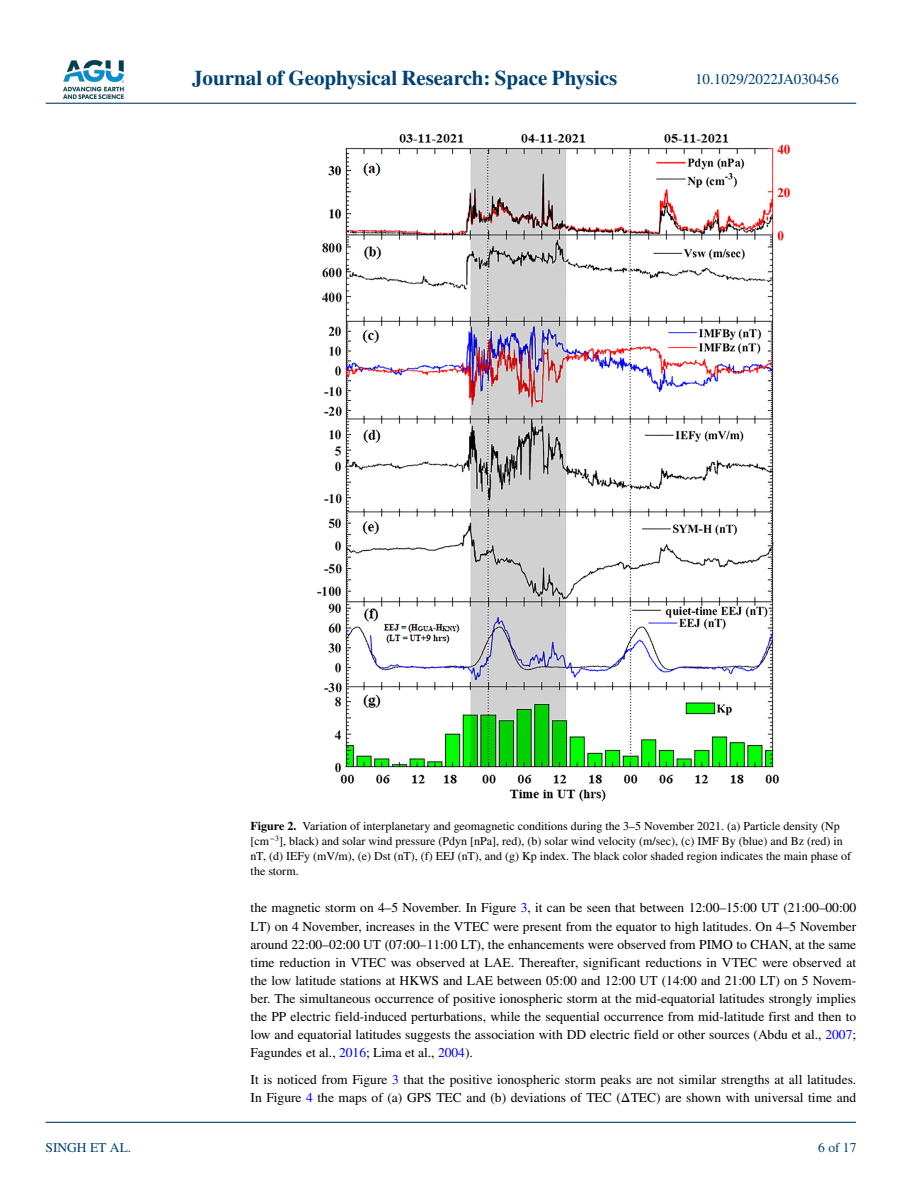
<style>
.page{position:relative;width:902px;height:1183px;background:#fff}
.page>*{position:absolute;margin:0;border:0;box-sizing:border-box;transform-origin:0 0}
.t1{font:700 21px "STIX";color:#004174}
.t2{font:15px "STIX";color:#004174}
.t3{font:13.5px/18px "STIX";color:#000;text-align:justify}
.t4{font:13.5px "STIX";color:#004174}
.t5{font:12px/15px "STIX";color:#000}
.s1{font-weight:700}
.s2{color:#00f}
</style>
<div class="page">
<img style="left:63px;top:60px;width:60px;height:39px">
<hr style="left:46px;top:103px;width:810px;height:1px;background:#004174">
<hr style="left:45px;top:1121px;width:810px;height:1px;background:#004174">
<img style="left:317px;top:134px;width:473px;height:667px">
<h1 class="t1" style="left:192px;top:66px;width:427px">Journal of Geophysical Research: Space Physics</h1>
<p class="t2" style="left:695px;top:69px;width:145px">10.1029/2022JA030456</p>
<p class="t4" style="left:45px;top:1138px;width:87px">SINGH ET AL.</p>
<p class="t5" style="left:250px;top:819px;width:602px"><span class="s1">Figure 2.</span> Variation of interplanetary and geomagnetic conditions during the 3–5 November 2021. (a) Particle density (Np [cm<sup>−3</sup>], black) and solar wind pressure (Pdyn [nPa], red), (b) solar wind velocity (m/sec), (c) IMF By (blue) and Bz (red) in nT, (d) IEFy (mV/m), (e) Dst (nT), (f) EEJ (nT), and (g) Kp index. The black color shaded region indicates the main phase of the storm.</p>
<p class="t3" style="left:250px;top:899px;width:607px">the magnetic storm on 4–5 November. In Figure <span class="s2">3</span>, it can be seen that between 12:00–15:00 UT (21:00–00:00<br>LT) on 4 November, increases in the VTEC were present from the equator to high latitudes. On 4–5 November around 22:00–02:00 UT (07:00–11:00 LT), the enhancements were observed from PIMO to CHAN, at the same time reduction in VTEC was observed at LAE. Thereafter, significant reductions in VTEC were observed at the low latitude stations at HKWS and LAE between 05:00 and 12:00 UT (14:00 and 21:00 LT) on 5 Novem&shy;ber. The simultaneous occurrence of positive ionospheric storm at the mid-equatorial latitudes strongly implies the PP electric field-induced perturbations, while the sequential occurrence from mid-latitude first and then to low and equatorial latitudes suggests the association with DD electric field or other sources (Abdu et al., <span class="s2">2007</span>; Fagundes et al., <span class="s2">2016</span>; Lima et al., <span class="s2">2004</span>).</p>
<p class="t3" style="left:250px;top:1070px;width:607px">It is noticed from Figure <span class="s2">3</span> that the positive ionospheric storm peaks are not similar strengths at all latitudes.<br>In Figure <span class="s2">4</span> the maps of (a) GPS TEC and (b) deviations of TEC (ΔTEC) are shown with universal time and</p>
<p class="t4" style="left:818px;top:1138px;width:40px">6 of 17</p>
</div>
